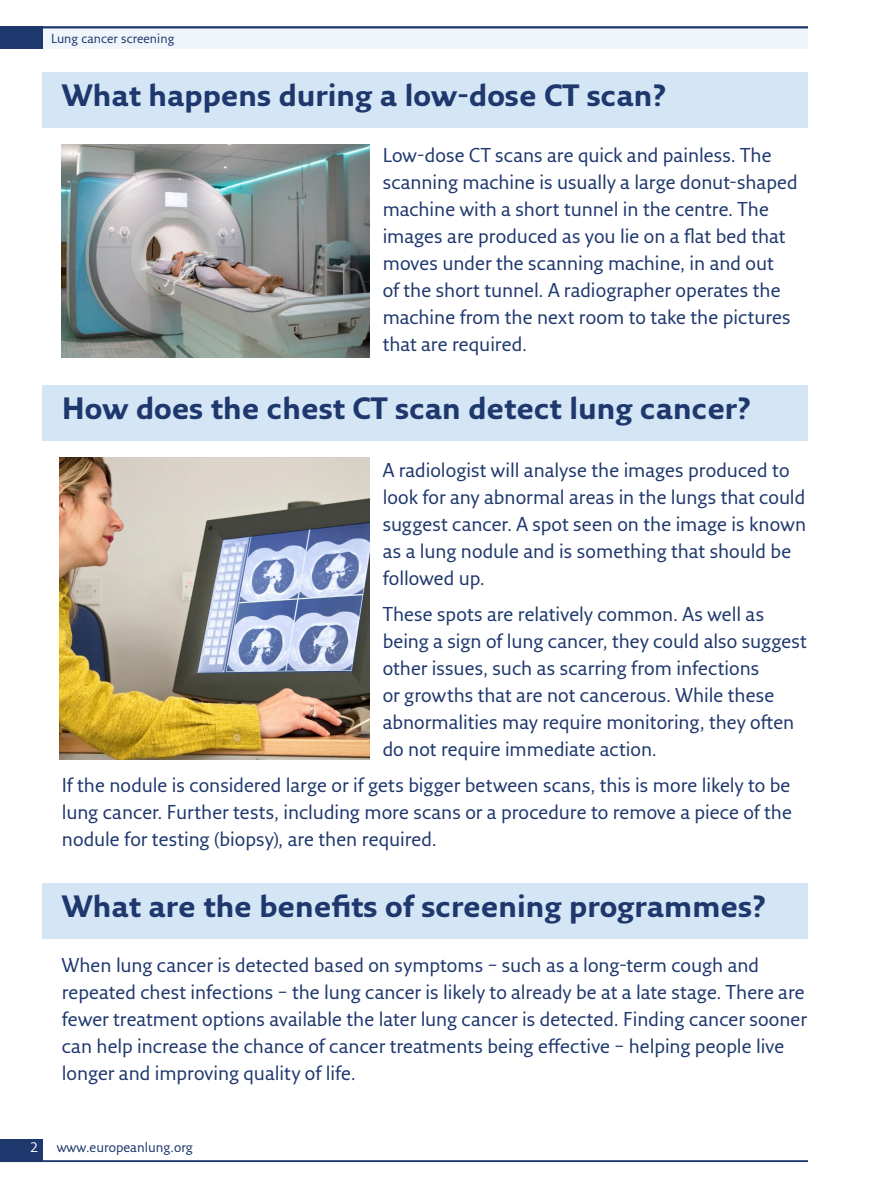
<style>
.page{position:relative;width:893px;height:1191px;background:#fff}
.page>*{position:absolute;margin:0;border:0;box-sizing:border-box;transform-origin:0 0}
.t1{font:700 30px "Fresco Sans Pro";color:#1e376d}
.H___B-head{font:19.5px/27px "Fresco Sans Pro";color:#1e376d}
.Running_foot_left{font:13.5px "Fresco Sans Pro";color:#1e376d}
.t2{font:13.5px "Fresco Sans Pro";color:#fff}
.Running_head_left{font:12.75px "Fresco Sans Pro";color:#1e376d}
</style>
<div class="page">
<div style="left:0;top:26px;width:808px;height:23px;background:#eff5fb"></div>
<div style="left:0;top:1138px;width:43px;height:23px;background:#1e376d"></div>
<div style="left:0;top:26px;width:43px;height:23px;background:#1e376d"></div>
<hr style="left:0;top:1160px;width:808px;height:2px;background:#1e376d">
<hr style="left:0;top:26px;width:808px;height:2px;background:#1e376d">
<div style="left:43px;top:72px;width:765px;height:56px;background:#d4e5f5"></div>
<div style="left:43px;top:385px;width:765px;height:56px;background:#d4e5f5"></div>
<div style="left:43px;top:883px;width:765px;height:56px;background:#d4e5f5"></div>
<img style="left:62px;top:144px;width:308px;height:213px">
<img style="left:60px;top:457px;width:310px;height:302px">
<p class="Running_head_left" style="left:51px;top:30px;width:125px">Lung cancer screening</p>
<p class="t1" style="left:62px;top:76px;width:606px">What happens during a low-dose CT scan?</p>
<p class="H___B-head" style="left:383px;top:141px;width:417px">Low-dose CT scans are quick and painless. The scanning machine is usually a large donut-shaped machine with a short tunnel in the centre. The images are produced as you lie on a flat bed that moves under the scanning machine, in and out<br>of the short tunnel. A radiographer operates the machine from the next room to take the pictures that are required.</p>
<p class="t1" style="left:62px;top:389px;width:691px">How does the chest CT scan detect lung cancer?</p>
<p class="H___B-head" style="left:383px;top:456px;width:425px">A radiologist will analyse the images produced to look for any abnormal areas in the lungs that could suggest cancer. A spot seen on the image is known as a lung nodule and is something that should be followed up.</p>
<p class="H___B-head" style="left:383px;top:600px;width:426px">These spots are relatively common. As well as being a sign of lung cancer, they could also suggest other issues, such as scarring from infections<br>or growths that are not cancerous. While these abnormalities may require monitoring, they often do not require immediate action.</p>
<p class="H___B-head" style="left:62px;top:771px;width:732px;text-align:justify">If the nodule is considered large or if gets bigger between scans, this is more likely to be lung cancer. Further tests, including more scans or a procedure to remove a piece of the nodule for testing (biopsy), are then required.</p>
<p class="t1" style="left:62px;top:887px;width:706px">What are the benefits of screening programmes?</p>
<p class="H___B-head" style="left:62px;top:951px;width:747px">When lung cancer is detected based on symptoms – such as a long-term cough and repeated chest infections – the lung cancer is likely to already be at a late stage. There are fewer treatment options available the later lung cancer is detected. Finding cancer sooner can help increase the chance of cancer treatments being effective – helping people live longer and improving quality of life.</p>
<p class="t2" style="left:30px;top:1139px;width:10px">2</p>
<p class="Running_foot_left" style="left:57px;top:1138px;width:138px">www.europeanlung.org</p>
</div>
